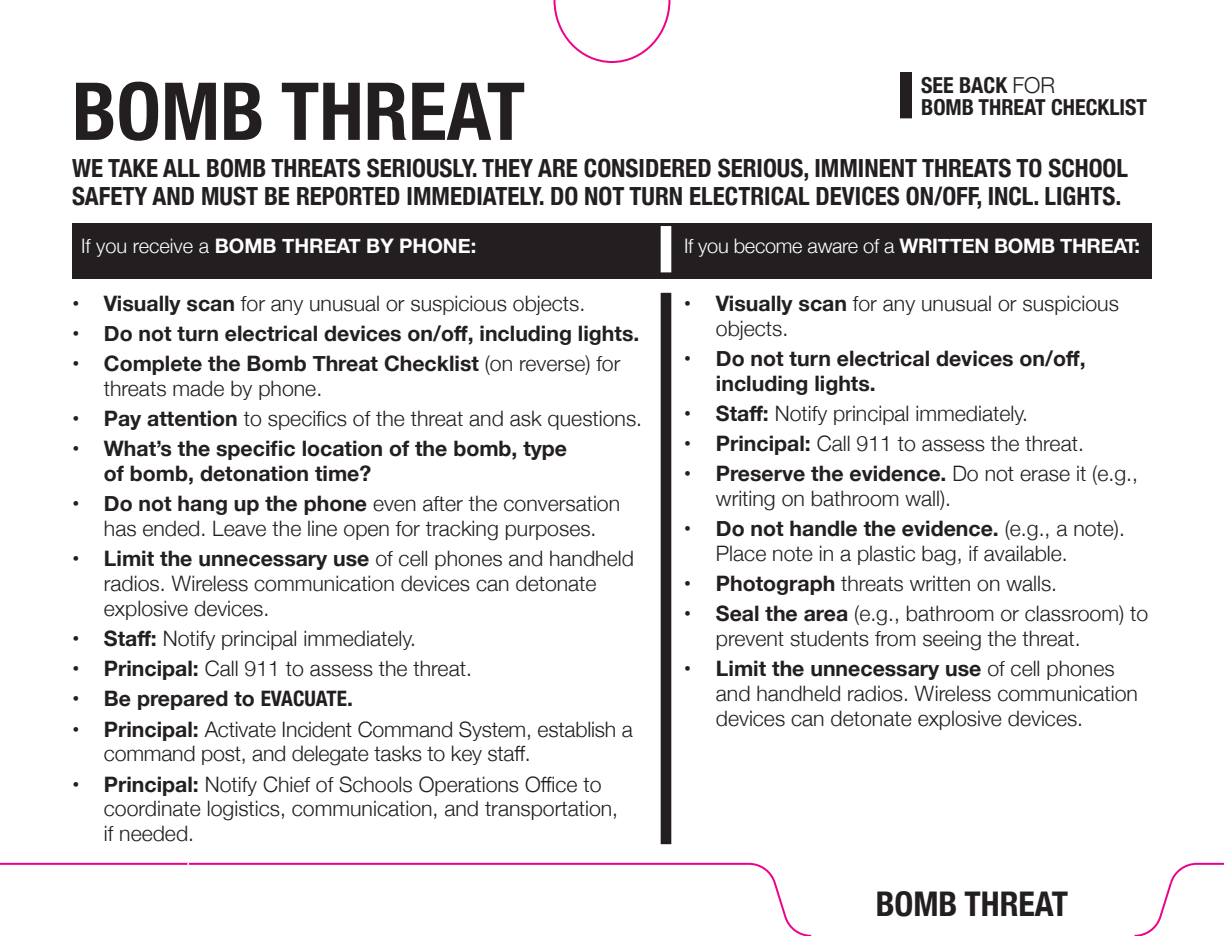
<style>
.page{position:relative;width:1224px;height:936px;background:#fff}
.page>*{position:absolute;margin:0;border:0;box-sizing:border-box;transform-origin:0 0}
.t1{font:700 condensed 80px "Helvetica Neue";color:#231f20}
.t2{font:700 condensed 34px "Helvetica Neue";color:#231f20}
.t3{font:700 condensed 25px/28px "Helvetica Neue";color:#231f20}
.t4{font:700 condensed 22px/22px "Helvetica Neue";color:#231f20}
.t5{font:300 21.2px/24.8px "Helvetica Neue";color:#231f20}
.t6{font:700 21.2px/24.8px "Helvetica Neue";color:#231f20}
.t7{font:300 20px "Helvetica Neue";letter-spacing:-.015em;color:#fff}
.t8{font:700 20px "Helvetica Neue";color:#fff}
.s1{font-weight:300;font-stretch:normal}
.s2{font-weight:300}
.s3{font-weight:700}
.s4{font-stretch:condensed}
</style>
<div class="page">
<div style="left:72px;top:223px;width:1080px;height:55px;background:#231f20"></div>
<hr style="left:0;top:863px;width:187px;height:2px;background:#ed028c">
<hr style="left:189px;top:863px;width:560px;height:2px;background:#ed028c">
<div style="left:900px;top:72px;width:12px;height:46px;background:#231f20"></div>
<div style="left:661px;top:226px;width:10px;height:46px;background:#fff"></div>
<div style="left:661px;top:293px;width:10px;height:551px;background:#231f20"></div>
<svg style="left:554px;top:0;width:116px;height:63px"></svg>
<svg style="left:747px;top:862px;width:65px;height:74px"></svg>
<svg style="left:1134px;top:862px;width:90px;height:74px"></svg>
<p class="t4" style="left:921px;top:73px;width:228px">SEE BACK <span class="s1">FOR<br></span>BOMB THREAT CHECKLIST</p>
<h1 class="t1" style="left:72px;top:45px;width:455px">BOMB THREAT</h1>
<p class="t3" style="left:72px;top:152px;width:1058px">WE TAKE ALL BOMB THREATS SERIOUSLY. THEY ARE CONSIDERED SERIOUS, IMMINENT THREATS TO SCHOOL<br>SAFETY AND MUST BE REPORTED IMMEDIATELY. DO NOT TURN ELECTRICAL DEVICES ON/OFF, INCL. LIGHTS.</p>
<p class="t8" style="left:81px;top:231px;width:397px"><span class="s2">If you receive a</span> BOMB THREAT BY PHONE:</p>
<p class="t7" style="left:684px;top:230px;width:458px">If you become aware of a <span class="s3">WRITTEN BOMB THREAT:</span></p>
<p class="t5" style="left:72px;top:289px;width:515px"><span class="s3">• Visually scan</span> for any unusual or suspicious objects.</p>
<p class="t6" style="left:72px;top:322px;width:569px">• Do not turn electrical devices on/off, including lights.</p>
<p class="t5" style="left:104px;top:350px;width:518px;text-indent:-32px"><span class="s3">• Complete the Bomb Threat Checklist</span> (on reverse) for threats made by phone.</p>
<p class="t5" style="left:72px;top:405px;width:572px"><span class="s3">• Pay attention</span> to specifics of the threat and ask questions.</p>
<p class="t6" style="left:104px;top:437px;width:465px;text-indent:-32px">• What’s the specific location of the bomb, type of bomb, detonation time?</p>
<p class="t5" style="left:72px;top:490px;width:550px;text-align:center"><span class="s3">• Do not hang up the phone</span> even after the conversation has ended. Leave the line open for tracking purposes.</p>
<p class="t5" style="left:104px;top:545px;width:531px;text-indent:-32px"><span class="s3">• Limit the unnecessary use</span> of cell phones and handheld radios. Wireless communication devices can detonate explosive devices.</p>
<p class="t5" style="left:72px;top:625px;width:346px"><span class="s3">• Staff:</span> Notify principal immediately.</p>
<p class="t5" style="left:72px;top:655px;width:401px"><span class="s3">• Principal:</span> Call 911 to assess the threat.</p>
<p class="t6" style="left:72px;top:687px;width:282px">• Be prepared to <span class="s4">EVACUATE</span>.</p>
<p class="t5" style="left:104px;top:715px;width:530px;text-indent:-32px"><span class="s3">• Principal:</span> Activate Incident Command System, establish a command post, and delegate tasks to key staff.</p>
<p class="t5" style="left:104px;top:770px;width:516px;text-indent:-32px"><span class="s3">• Principal:</span> Notify Chief of Schools Operations Office to coordinate logistics, communication, and transportation, if needed.</p>
<p class="t5" style="left:716px;top:289px;width:405px;text-indent:-32px"><span class="s3">• Visually scan</span> for any unusual or suspicious objects.</p>
<p class="t6" style="left:716px;top:347px;width:371px;text-indent:-32px">• Do not turn electrical devices on/off, including lights.</p>
<p class="t5" style="left:684px;top:399px;width:346px"><span class="s3">• Staff:</span> Notify principal immediately.</p>
<p class="t5" style="left:684px;top:430px;width:401px"><span class="s3">• Principal:</span> Call 911 to assess the threat.</p>
<p class="t5" style="left:716px;top:460px;width:424px;text-indent:-32px"><span class="s3">• Preserve the evidence.</span> Do not erase it (e.g., writing on bathroom wall).</p>
<p class="t5" style="left:716px;top:515px;width:411px;text-indent:-32px"><span class="s3">• Do not handle the evidence.</span> (e.g., a note).<br>Place note in a plastic bag, if available.</p>
<p class="t5" style="left:684px;top:570px;width:375px"><span class="s3">• Photograph</span> threats written on walls.</p>
<p class="t5" style="left:716px;top:600px;width:434px;text-indent:-32px"><span class="s3">• Seal the area</span> (e.g., bathroom or classroom) to prevent students from seeing the threat.</p>
<p class="t5" style="left:716px;top:655px;width:424px;text-indent:-32px"><span class="s3">• Limit the unnecessary use</span> of cell phones and handheld radios. Wireless communication devices can detonate explosive devices.</p>
<h2 class="t2" style="left:876px;top:876px;width:194px">BOMB THREAT</h2>
</div>
